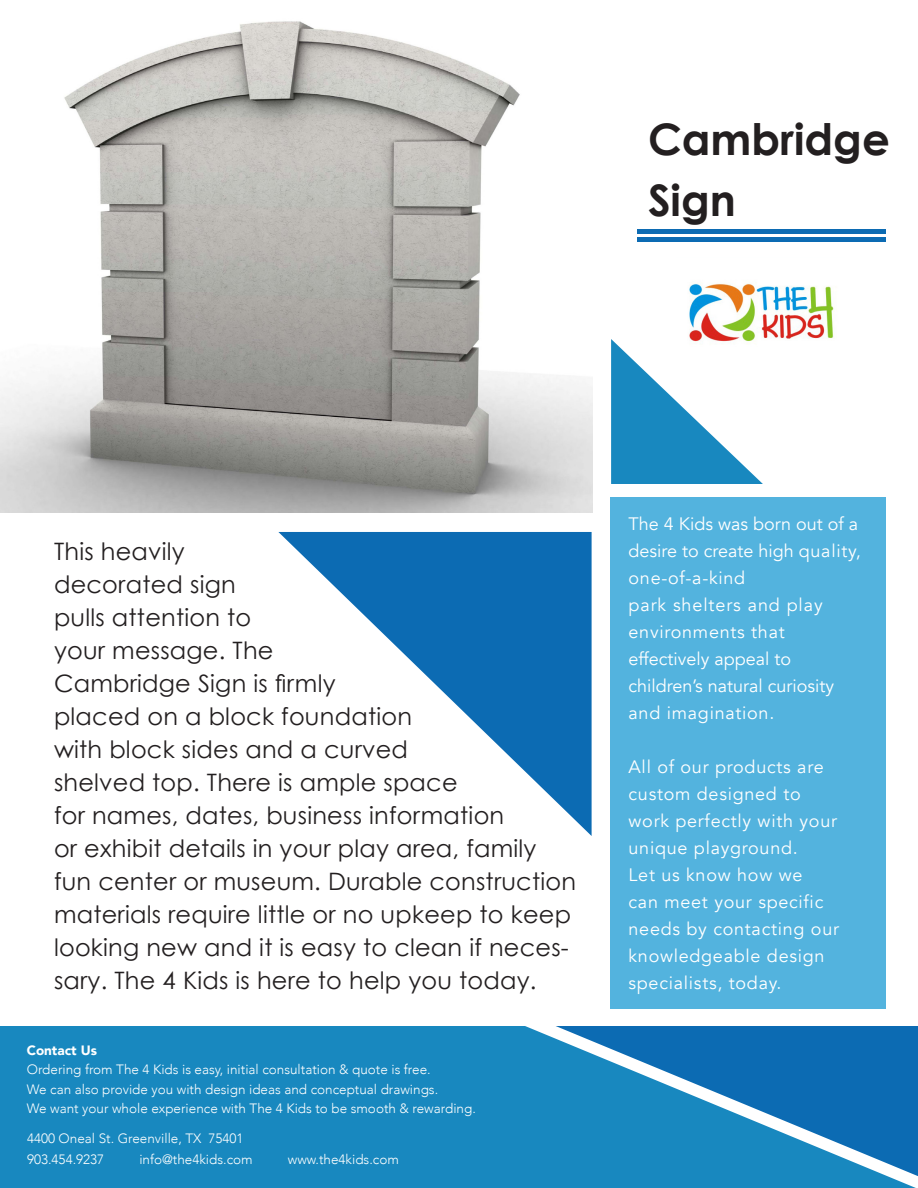
<style>
.page{position:relative;width:918px;height:1188px;background:#fff}
.page>*{position:absolute;margin:0;border:0;box-sizing:border-box;transform-origin:0 0}
.t1{font:700 43.5px/61.5px "Century Gothic";color:#231f20}
.t2{font:24px/33px "Century Gothic";letter-spacing:.01em;color:#231f20}
.t3{font:18px/27px "Avenir";letter-spacing:.04em;color:#fff}
.t4{font:18px/27px "Avenir";color:#fff}
.t5{font:300 13.5px "Avenir";color:#fff}
.t6{font:900 13.5px "Avenir";color:#fff}
</style>
<div class="page">
<div style="left:611px;top:497px;width:275px;height:512px;background:#53b3de"></div>
<svg style="left:278px;top:532px;width:314px;height:304px"></svg>
<hr style="left:638px;top:229px;width:248px;height:4px;background:#0c6bb3">
<hr style="left:638px;top:238px;width:248px;height:4px;background:#0c6bb3">
<img style="left:689px;top:283px;width:146px;height:56px">
<svg style="left:611px;top:339px;width:152px;height:145px"></svg>
<div style="left:0;top:1026px;width:916px;height:162px;background:#1888bf"></div>
<svg style="left:556px;top:1026px;width:362px;height:150px;background:#2483be"></svg>
<img style="left:0;top:21px;width:593px;height:492px">
<p class="t1" style="left:648px;top:107px;width:243px">Cambridge<br>Sign</p>
<p class="t2" style="left:54px;top:534px;width:524px">This heavily<br>decorated sign<br>pulls attention to<br>your message. The<br>Cambridge Sign is firmly<br>placed on a block foundation<br>with block sides and a curved<br>shelved top. There is ample space<br>for names, dates, business information<br>or exhibit details in your play area, family fun center or museum. Durable construction materials require little or no upkeep to keep looking new and it is easy to clean if neces&shy;sary. The 4 Kids is here to help you today.</p>
<p class="t6" style="left:27px;top:1039px;width:72px">Contact Us</p>
<p class="t5" style="left:27px;top:1062px;width:406px">Ordering from The 4 Kids is easy, initial consultation &amp; quote is free.</p>
<p class="t5" style="left:27px;top:1081px;width:413px">We can also provide you with design ideas and conceptual drawings.</p>
<p class="t5" style="left:27px;top:1101px;width:451px">We want your whole experience with The 4 Kids to be smooth &amp; rewarding.</p>
<p class="t5" style="left:27px;top:1130px;width:218px">4400 Oneal St. Greenville, TX 75401</p>
<p class="t5" style="left:27px;top:1151px;width:79px">903.454.9237</p>
<p class="t5" style="left:139px;top:1151px;width:115px">info@the4kids.com</p>
<p class="t5" style="left:288px;top:1151px;width:113px">www.the4kids.com</p>
<p class="t4" style="left:629px;top:510px;width:234px">The 4 Kids was born out of a desire to create high quality, one-of-a-kind</p>
<p class="t3" style="left:629px;top:591px;width:196px">park shelters and play</p>
<p class="t3" style="left:629px;top:618px;width:158px">environments that</p>
<p class="t4" style="left:629px;top:645px;width:164px">effectively appeal to</p>
<p class="t4" style="left:629px;top:672px;width:207px">children’s natural curiosity and imagination.</p>
<p class="t3" style="left:629px;top:753px;width:197px">All of our products are custom designed to</p>
<p class="t3" style="left:629px;top:807px;width:210px">work perfectly with your unique playground.</p>
<p class="t3" style="left:629px;top:861px;width:175px">Let us know how we</p>
<p class="t3" style="left:629px;top:888px;width:212px">can meet your specific needs by contacting our knowledgeable design specialists, today.</p>
</div>
